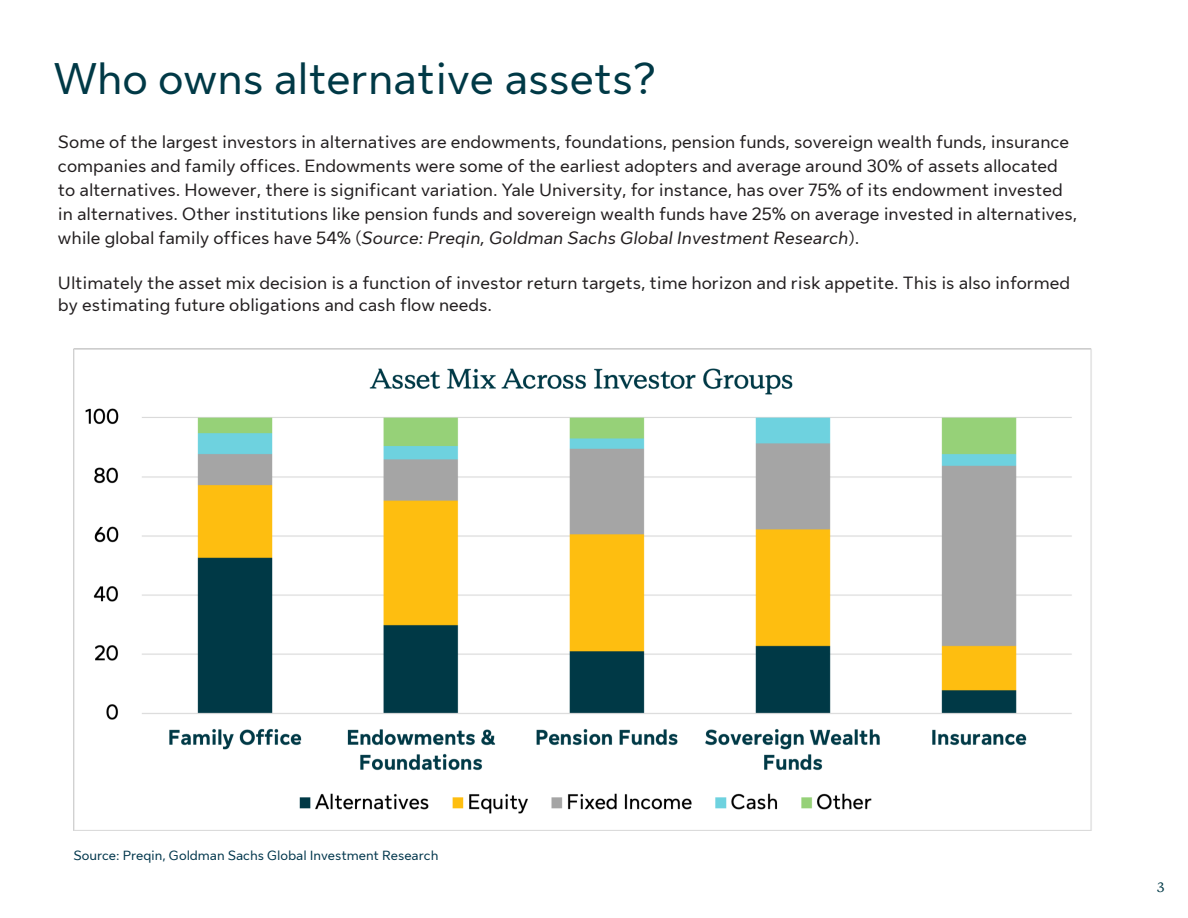
<style>
.page{position:relative;width:1188px;height:918px;background:#fff}
.page>*{position:absolute;margin:0;border:0;box-sizing:border-box;transform-origin:0 0}
.Page_headings{font:45px "Sun Life New Text";color:#003946}
.Paragraph{font:18px/24px "Sun Life New Text";color:#231f20}
.Paragraph-2{font:13.5px "Sun Life New Text";color:#00364c}
.t1{font:700 13.5px "Sun Life New Display";color:#003946}
.s1{font-style:italic}
</style>
<div class="page">
<img style="left:73px;top:349px;width:1019px;height:482px">
<p class="Page_headings" style="left:54px;top:48px;width:604px">Who owns alternative assets?</p>
<p class="Paragraph" style="left:58px;top:129px;width:1021px">Some of the largest investors in alternatives are endowments, foundations, pension funds, sovereign wealth funds, insurance companies and family offices. Endowments were some of the earliest adopters and average around 30% of assets allocated to alternatives. However, there is significant variation. Yale University, for instance, has over 75% of its endowment invested in alternatives. Other institutions like pension funds and sovereign wealth funds have 25% on average invested in alternatives, while global family offices have 54% (<span class="s1">Source: Preqin, Goldman Sachs Global Investment Research</span>).</p>
<p class="Paragraph" style="left:58px;top:271px;width:1014px;line-height:21.6px">Ultimately the asset mix decision is a function of investor return targets, time horizon and risk appetite. This is also informed by estimating future obligations and cash flow needs.</p>
<p class="Paragraph-2" style="left:73px;top:846px;width:366px">Source: Preqin, Goldman Sachs Global Investment Research</p>
<p class="t1" style="left:1157px;top:879px;width:9px">3</p>
</div>
